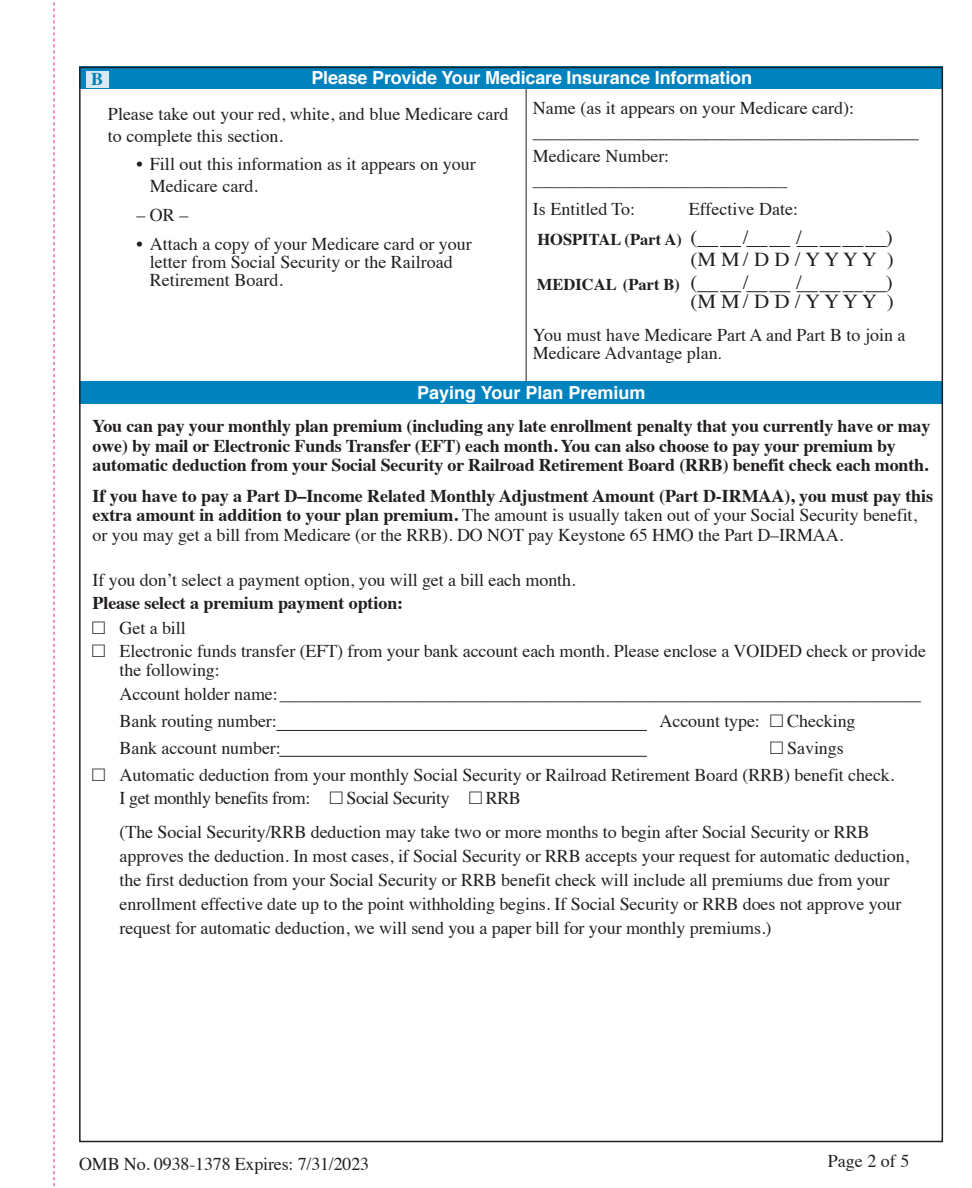
<style>
.page{position:relative;width:972px;height:1188px;background:#fff}
.page>*{position:absolute;margin:0;border:0;box-sizing:border-box;transform-origin:0 0}
.t1{font:19.8px/18.6px "Times";color:#231f20;text-align:right;scale:1.06 1}
.t2{font:18px/24px "Times";letter-spacing:-.005em;color:#231f20}
.t3{font:700 18px/19.5px "Times";letter-spacing:-.01em;color:#231f20}
.t4{font:700 18px "Helvetica";letter-spacing:-.01em;color:#fff}
.t5{font:18px "Arial Narrow";color:#231f20}
.t6{font:700 18px "Times";color:#0082be}
.t7{font:16.95px "Arial Narrow";color:#231f20;scale:1.06 1}
.t8{font:700 16.5px "Times";color:#231f20}
.s1{font-family:"Arial Narrow"}
.s2{font-weight:700}
.s3{font-family:"Fakt Pro";font-weight:300}
</style>
<div class="page">
<div style="left:79px;top:381px;width:864px;height:23px;background:#0082be"></div>
<hr style="left:276px;top:730px;width:371px;height:1px;background:#231f20">
<hr style="left:279px;top:756px;width:368px;height:1px;background:#231f20">
<hr style="left:526px;top:86px;width:1px;height:296px;background:#231f20">
<div style="left:80px;top:67px;width:864px;height:22px;background:#0082be"></div>
<div style="left:86px;top:71px;width:22px;height:16px;background:#d9e9f4"></div>
<svg style="left:697px;top:246px;width:93px;height:1px"></svg>
<svg style="left:797px;top:246px;width:89px;height:1px"></svg>
<svg style="left:697px;top:291px;width:93px;height:1px"></svg>
<svg style="left:797px;top:291px;width:89px;height:1px"></svg>
<svg style="left:54px;top:2px;width:1px;height:1185px"></svg>
<p class="t6" style="left:91px;top:62px;width:14px">B</p>
<p class="t4" style="left:311px;top:64px;width:442px">Please Provide Your Medicare Insurance Information</p>
<p class="t2" style="left:108px;top:102px;width:402px;line-height:21.6px">Please take out your red, white, and blue Medicare card to complete this section.</p>
<p class="t2" style="left:150px;top:152px;width:327px;line-height:21.6px;text-indent:-14px">• Fill out this information as it appears on your<br>Medicare card.</p>
<p class="t2" style="left:136px;top:201px;width:54px">– OR –</p>
<p class="t2" style="left:150px;top:233px;width:323px;line-height:18px;text-indent:-14px">• Attach a copy of your Medicare card or your letter from Social Security or the Railroad<br>Retirement Board.</p>
<p class="t2" style="left:533px;top:94px;width:323px">Name (as it appears on your Medicare card):</p>
<p class="t5" style="left:533px;top:119px;width:387px">_______________________________________________</p>
<p class="t2" style="left:533px;top:142px;width:138px">Medicare Number:</p>
<p class="t7" style="left:533px;top:168px;width:242px">_______________________________</p>
<p class="t2" style="left:533px;top:195px;width:104px">Is Entitled To:</p>
<p class="t2" style="left:689px;top:195px;width:111px">Effective Date:</p>
<p class="t8" style="left:537px;top:223px;width:146px">HOSPITAL (Part A)</p>
<p class="t8" style="left:537px;top:268px;width:145px">MEDICAL (Part B)</p>
<p class="t2" style="left:533px;top:324px;width:374px;line-height:18px">You must have Medicare Part A and Part B to join a<br>Medicare Advantage plan<span class="s1">.</span></p>
<p class="t4" style="left:417px;top:378px;width:230px">Paying Your Plan Premium</p>
<p class="t3" style="left:93px;top:415px;width:839px">You can pay your monthly plan premium (including any late enrollment penalty that you currently have or may owe) by mail or Electronic Funds Transfer (EFT) each month. You can also choose to pay your premium by automatic deduction from your Social Security or Railroad Retirement Board (RRB) benefit check each month.</p>
<p class="t2" style="left:93px;top:484px;width:842px;line-height:19.5px"><span class="s2">If you have to pay a Part D–Income Related Monthly Adjustment Amount (Part D-IRMAA), you must pay this extra amount in addition to your plan premium.</span> The amount is usually taken out of your Social Security benefit, or you may get a bill from Medicare (or the RRB). DO NOT pay Keystone 65 HMO the Part D–IRMAA.</p>
<p class="t2" style="left:93px;top:566px;width:485px">If you don’t select a payment option, you will get a bill each month.</p>
<p class="t3" style="left:93px;top:591px;width:312px">Please select a premium payment option:</p>
<p class="t2" style="left:93px;top:614px;width:95px"><span class="s3">□</span> Get a bill</p>
<p class="t2" style="left:120px;top:639px;width:808px;line-height:19.5px;text-indent:-27px"><span class="s3">□</span> Electronic funds transfer (EFT) from your bank account each month. Please enclose a VOIDED check or provide the following:</p>
<p class="t2" style="left:120px;top:679px;width:803px;line-height:27px">Account holder name:________________________________________________________________________<br>Bank routing number:</p>
<p class="t1" style="left:690px;top:226px;width:8px">(</p>
<p class="t1" style="left:743px;top:226px;width:7px">/</p>
<p class="t1" style="left:796px;top:226px;width:7px">/</p>
<p class="t1" style="left:886px;top:226px;width:8px">)</p>
<p class="t1" style="left:690px;top:272px;width:8px">(</p>
<p class="t1" style="left:743px;top:272px;width:7px">/</p>
<p class="t1" style="left:796px;top:272px;width:7px">/</p>
<p class="t1" style="left:690px;top:248px;width:193px">(M M / D D/ Y Y Y Y )</p>
<p class="t1" style="left:690px;top:272px;width:193px">)<br>(M M / D D/ Y Y Y Y )</p>
<p class="t2" style="left:660px;top:707px;width:198px">Account type: <span class="s3">□</span> Checking</p>
<p class="t2" style="left:120px;top:734px;width:163px">Bank account number:</p>
<p class="t2" style="left:771px;top:734px;width:75px"><span class="s3">□</span> Savings</p>
<p class="t2" style="left:120px;top:762px;width:776px;line-height:22.5px;text-indent:-27px"><span class="s3">□</span> Automatic deduction from your monthly Social Security or Railroad Retirement Board (RRB) benefit check.<br>I get monthly benefits from: <span class="s3">□</span> Social Security <span class="s3">□</span> RRB</p>
<p class="t2" style="left:120px;top:819px;width:791px">(The Social Security/RRB deduction may take two or more months to begin after Social Security or RRB approves the deduction. In most cases, if Social Security or RRB accepts your request for automatic deduction, the first deduction from your Social Security or RRB benefit check will include all premiums due from your enrollment effective date up to the point withholding begins. If Social Security or RRB does not approve your request for automatic deduction, we will send you a paper bill for your monthly premiums.)</p>
<p class="t2" style="left:79px;top:1151px;width:292px">OMB No. 0938-1378 Expires: 7/31/2023</p>
<p class="t2" style="left:828px;top:1147px;width:83px">Page 2 of 5</p>
</div>
